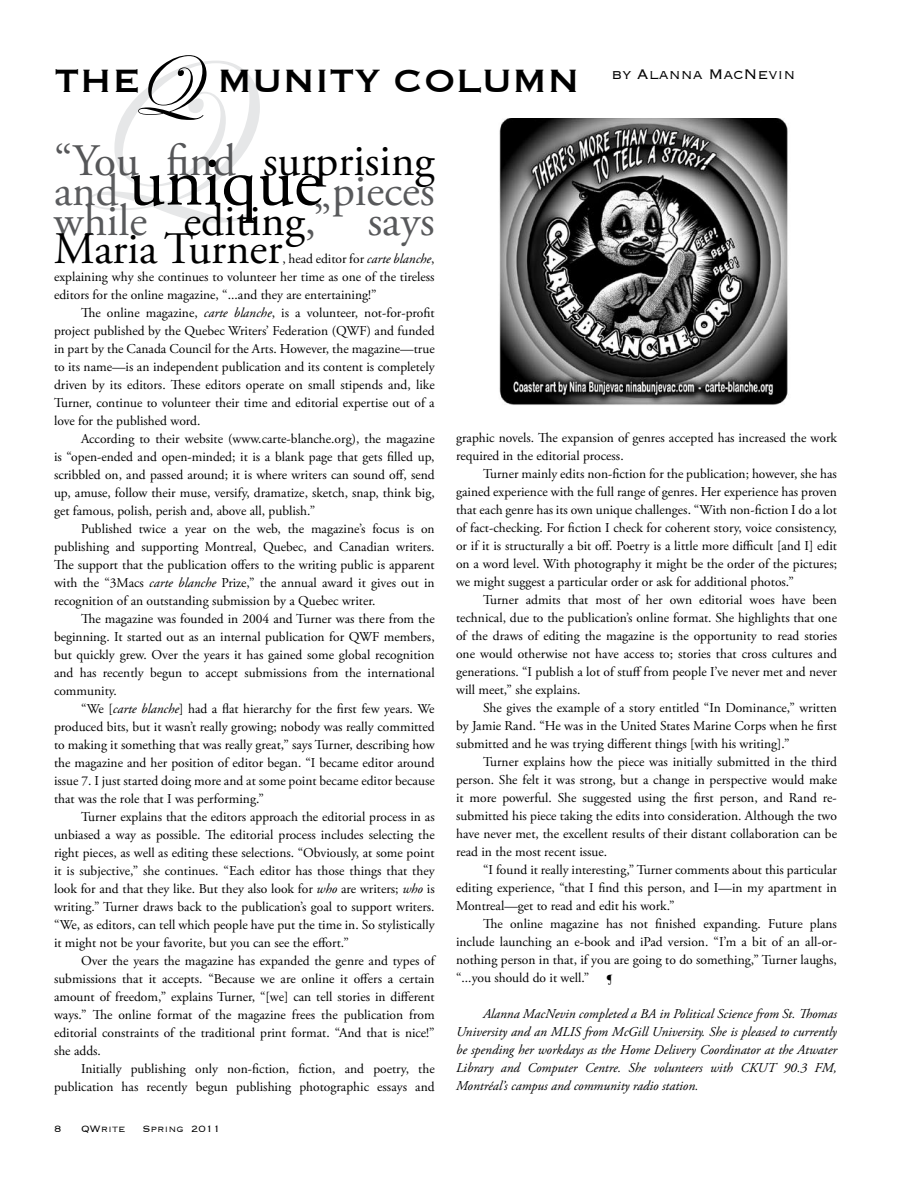
<style>
.page{position:relative;width:918px;height:1188px;background:#fff}
.page>*{position:absolute;margin:0;border:0;box-sizing:border-box;transform-origin:0 0}
.t1{font:72px "Adobe Garamond Pro";color:#000}
.t2{font:45px "Adobe Garamond Pro";color:#000}
.t3{font:45px "Adobe Garamond Pro";color:#58595b}
.t4{font:42px "Copperplate";color:#000}
.t5{font:300 18px "Copperplate";color:#000}
.t6{font:13.5px/18px "Adobe Garamond Pro";color:#000;text-align:justify}
.t7{font:italic 13.5px/18px "Adobe Garamond Pro";color:#000;text-align:justify}
.t8{font:300 12px "Copperplate";color:#000}
.s1{color:#555658}
.s2{font-size:45px;color:#5b5c5e}
.s3{font-size:45px;color:#58595b}
.s4{color:#000}
.s5{font-style:italic}
</style>
<div class="page">
<svg style="left:89px;top:55px;width:171px;height:168px"></svg>
<img style="left:499px;top:119px;width:290px;height:286px">
<h3 class="t4" style="left:54px;top:54px;width:88px">THE</h3>
<h3 class="t4" style="left:217px;top:54px;width:364px">MUNITY COLUMN</h3>
<h3 class="t5" style="left:611px;top:63px;width:186px">by Alanna MacNevin</h3>
<h2 class="t2" style="left:54px;top:133px;width:382px"><span class="s1">“You find</span> surprising</h2>
<h1 class="t1" style="left:54px;top:139px;width:382px"><span class="s2">and</span> unique <span class="s3">pieces</span></h1>
<h2 class="t3" style="left:54px;top:193px;width:382px">while <span class="s4">editing</span>,” says</h2>
<h2 class="t2" style="left:54px;top:222px;width:230px">Maria Turner</h2>
<p class="t6" style="left:54px;top:250px;width:382px;text-indent:228px">, head editor for <span class="s5">carte blanche</span>, explaining why she continues to volunteer her time as one of the tireless editors for the online magazine, “...and they are entertaining!”</p>
<p class="t6" style="left:54px;top:304px;width:382px;text-indent:27px">The online magazine, <span class="s5">carte blanche</span>, is a volunteer, not-for-profit project published by the Quebec Writers’ Federation (QWF) and funded in part by the Canada Council for the Arts. However, the magazine—true to its name—is an independent publication and its content is completely driven by its editors. These editors operate on small stipends and, like Turner, continue to volunteer their time and editorial expertise out of a love for the published word.</p>
<p class="t6" style="left:54px;top:430px;width:382px;text-indent:27px">According to their website (www.carte-blanche.org), the magazine is “open-ended and open-minded; it is a blank page that gets filled up, scribbled on, and passed around; it is where writers can sound off, send up, amuse, follow their muse, versify, dramatize, sketch, snap, think big, get famous, polish, perish and, above all, publish.”</p>
<p class="t6" style="left:54px;top:520px;width:382px;text-indent:27px">Published twice a year on the web, the magazine’s focus is on publishing and supporting Montreal, Quebec, and Canadian writers.<br>The support that the publication offers to the writing public is apparent with the “3Macs <span class="s5">carte blanche</span> Prize,” the annual award it gives out in recognition of an outstanding submission by a Quebec writer.</p>
<p class="t6" style="left:54px;top:610px;width:382px;text-indent:27px">The magazine was founded in 2004 and Turner was there from the beginning. It started out as an internal publication for QWF members, but quickly grew. Over the years it has gained some global recognition and has recently begun to accept submissions from the international community.</p>
<p class="t6" style="left:54px;top:700px;width:382px;text-indent:27px">“We [<span class="s5">carte blanche</span>] had a flat hierarchy for the first few years. We produced bits, but it wasn’t really growing; nobody was really committed to making it something that was really great,” says Turner, describing how the magazine and her position of editor began. “I became editor around issue 7. I just started doing more and at some point became editor because that was the role that I was performing.”</p>
<p class="t6" style="left:54px;top:808px;width:382px;text-indent:27px">Turner explains that the editors approach the editorial process in as unbiased a way as possible. The editorial process includes selecting the right pieces, as well as editing these selections. “Obviously, at some point it is subjective,” she continues. “Each editor has those things that they look for and that they like. But they also look for <span class="s5">who</span> are writers; <span class="s5">who</span> is writing.” Turner draws back to the publication’s goal to support writers. “We, as editors, can tell which people have put the time in. So stylistically it might not be your favorite, but you can see the effort.”</p>
<p class="t6" style="left:54px;top:952px;width:382px;text-indent:27px">Over the years the magazine has expanded the genre and types of submissions that it accepts. “Because we are online it offers a certain amount of freedom,” explains Turner, “[we] can tell stories in different ways.” The online format of the magazine frees the publication from editorial constraints of the traditional print format. “And that is nice!” she adds.</p>
<p class="t6" style="left:54px;top:1060px;width:382px;text-align:right">Initially publishing only non-fiction, fiction, and poetry, the publication has recently begun publishing photographic essays and</p>
<p class="t8" style="left:54px;top:1121px;width:9px">8</p>
<p class="t8" style="left:81px;top:1121px;width:46px">QWrite</p>
<p class="t8" style="left:142px;top:1121px;width:80px">Spring 2011</p>
<p class="t6" style="left:456px;top:429px;width:382px">graphic novels. The expansion of genres accepted has increased the work required in the editorial process.</p>
<p class="t6" style="left:456px;top:465px;width:382px;text-indent:27px">Turner mainly edits non-fiction for the publication; however, she has gained experience with the full range of genres. Her experience has proven that each genre has its own unique challenges. “With non-fiction I do a lot of fact-checking. For fiction I check for coherent story, voice consistency, or if it is structurally a bit off. Poetry is a little more difficult [and I] edit on a word level. With photography it might be the order of the pictures; we might suggest a particular order or ask for additional photos.”</p>
<p class="t6" style="left:456px;top:591px;width:382px;text-indent:27px">Turner admits that most of her own editorial woes have been technical, due to the publication’s online format. She highlights that one of the draws of editing the magazine is the opportunity to read stories one would otherwise not have access to; stories that cross cultures and generations. “I publish a lot of stuff from people I’ve never met and never will meet,” she explains.</p>
<p class="t6" style="left:456px;top:699px;width:382px;text-indent:27px">She gives the example of a story entitled “In Dominance,” written by Jamie Rand. “He was in the United States Marine Corps when he first submitted and he was trying different things [with his writing].”</p>
<p class="t6" style="left:456px;top:753px;width:382px;text-indent:27px">Turner explains how the piece was initially submitted in the third person. She felt it was strong, but a change in perspective would make it more powerful. She suggested using the first person, and Rand re&shy;submitted his piece taking the edits into consideration. Although the two have never met, the excellent results of their distant collaboration can be read in the most recent issue.</p>
<p class="t6" style="left:456px;top:861px;width:382px;text-indent:27px">“I found it really interesting,” Turner comments about this particular editing experience, “that I find this person, and I—in my apartment in Montreal—get to read and edit his work.”</p>
<p class="t6" style="left:456px;top:915px;width:382px;text-indent:27px">The online magazine has not finished expanding. Future plans include launching an e-book and iPad version. “I’m a bit of an all-or&shy;nothing person in that, if you are going to do something,” Turner laughs, “...you should do it well.” ¶</p>
<p class="t7" style="left:456px;top:1005px;width:382px;text-indent:27px">Alanna MacNevin completed a BA in Political Science from St. Thomas University and an MLIS from McGill University. She is pleased to currently be spending her workdays as the Home Delivery Coordinator at the Atwater Library and Computer Centre. She volunteers with CKUT 90.3 FM, Montréal’s campus and community radio station.</p>
</div>
